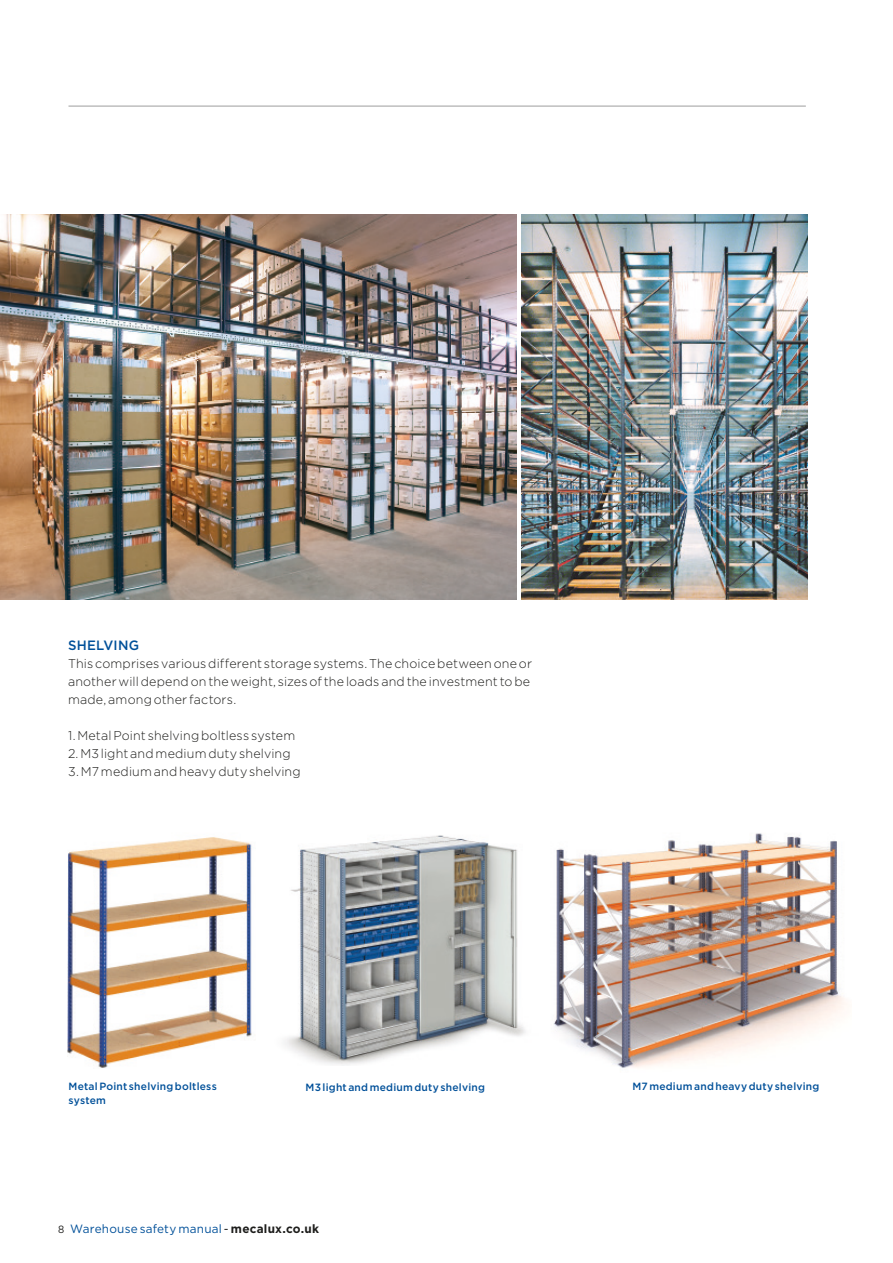
<style>
.page{position:relative;width:893px;height:1263px;background:#fff}
.page>*{position:absolute;margin:0;border:0;box-sizing:border-box;transform-origin:0 0}
.t1{font:500 13.5px "Gotham";letter-spacing:.02em;color:#005099}
.t2{font:300 12.75px/18px "Gotham";letter-spacing:.015em;color:#1d1d1b}
.t3{font:12px "Gotham";letter-spacing:.02em;color:#005099}
.t4{font:500 10.5px "Gotham";letter-spacing:.025em;color:#005099}
.s1{font-size:10.5px;color:#1d1d1b}
.s2{color:#1d1d1b}
.s3{font-weight:700;color:#1d1d1b}
</style>
<div class="page">
<hr style="left:68px;top:106px;width:738px;height:1px;background:#9d9d9d">
<img style="left:284px;top:835px;width:242px;height:230px">
<img style="left:553px;top:833px;width:294px;height:235px">
<img style="left:0;top:215px;width:516px;height:384px">
<img style="left:522px;top:215px;width:286px;height:384px">
<img style="left:67px;top:837px;width:185px;height:231px">
<p class="t1" style="left:68px;top:637px;width:73px">SHELVING</p>
<p class="t2" style="left:68px;top:654px;width:466px">This comprises various different storage systems. The choice between one or another will depend on the weight, sizes of the loads and the investment to be made, among other factors.</p>
<p class="t2" style="left:68px;top:726px;width:229px">1. Metal Point shelving boltless system</p>
<p class="t2" style="left:68px;top:744px;width:224px">2. M3 light and medium duty shelving</p>
<p class="t2" style="left:68px;top:762px;width:234px">3. M7 medium and heavy duty shelving</p>
<p class="t4" style="left:68px;top:1079px;width:150px">Metal Point shelving boltless</p>
<p class="t4" style="left:306px;top:1080px;width:181px">M3 light and medium duty shelving</p>
<p class="t4" style="left:68px;top:1093px;width:39px">system</p>
<p class="t3" style="left:58px;top:1221px;width:263px"><span class="s1">8</span> Warehouse safety manual <span class="s2">-</span> <span class="s3">mecalux.co.uk</span></p>
<p class="t4" style="left:632px;top:1079px;width:188px">M7 medium and heavy duty shelving</p>
</div>
